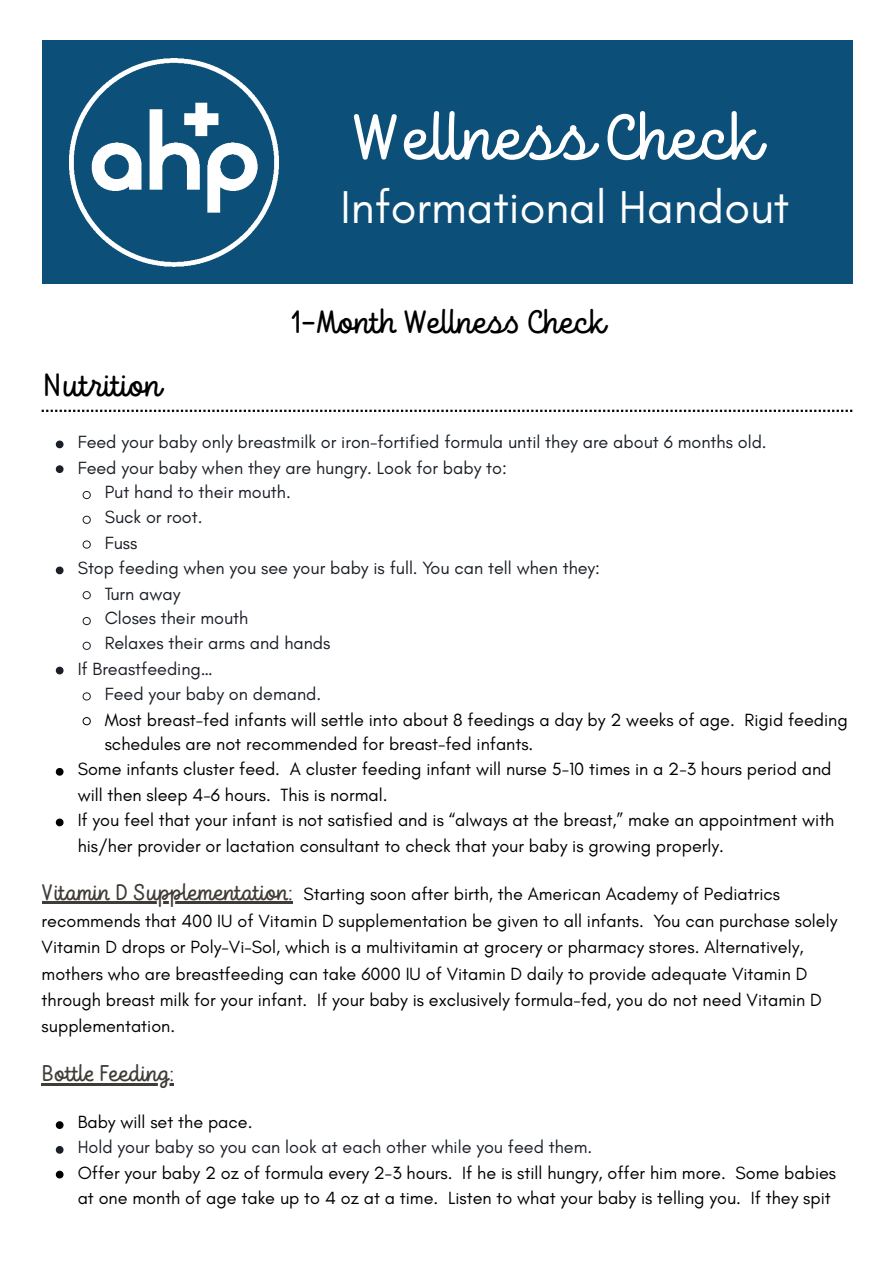
<style>
.page{position:relative;width:894px;height:1263px;background:#fff}
.page>*{position:absolute;margin:0;border:0;box-sizing:border-box;transform-origin:0 0}
.t1{font:64.65px "TT Milks Script";color:#fff}
.t2{font:46.8px "Glacial Indifference";color:#fff}
.t3{font:32.25px "TT Milks Script";color:#000}
.t4{font:22.65px "TT Milks Script";color:#403c38}
.t5{font:18px/26.4px "Glacial Indifference";color:#000}
.t6{font:18px "Glacial Indifference";color:#1b1f27}
.s1{font-family:"TT Milks Script";font-size:22.5px;color:#403c38}
</style>
<div class="page">
<hr style="left:42px;top:901px;width:250px;height:2px;background:#403c38">
<hr style="left:42px;top:1083px;width:132px;height:3px;background:#403c38">
<div style="left:42px;top:40px;width:810px;height:244px;background:#0c4f78"></div>
<img style="left:70px;top:58px;width:208px;height:208px">
<svg style="left:42px;top:410px;width:810px;height:2px"></svg>
<svg style="left:56px;top:441px;width:7px;height:7px"></svg>
<svg style="left:56px;top:465px;width:7px;height:8px"></svg>
<svg style="left:82px;top:491px;width:9px;height:8px"></svg>
<svg style="left:82px;top:515px;width:9px;height:9px"></svg>
<svg style="left:82px;top:540px;width:9px;height:9px"></svg>
<svg style="left:56px;top:567px;width:7px;height:7px"></svg>
<svg style="left:82px;top:591px;width:9px;height:8px"></svg>
<svg style="left:82px;top:617px;width:9px;height:8px"></svg>
<svg style="left:82px;top:641px;width:9px;height:9px"></svg>
<svg style="left:56px;top:667px;width:7px;height:7px"></svg>
<svg style="left:82px;top:692px;width:9px;height:9px"></svg>
<svg style="left:82px;top:717px;width:9px;height:8px"></svg>
<svg style="left:56px;top:768px;width:7px;height:8px"></svg>
<svg style="left:56px;top:819px;width:7px;height:7px"></svg>
<svg style="left:56px;top:1121px;width:7px;height:8px"></svg>
<svg style="left:56px;top:1146px;width:7px;height:8px"></svg>
<svg style="left:56px;top:1171px;width:7px;height:7px"></svg>
<p class="t1" style="left:351px;top:101px;width:407px">Wellness Check</p>
<p class="t2" style="left:340px;top:179px;width:450px">Informational Handout</p>
<h1 class="t3" style="left:291px;top:304px;width:314px">1-Month Wellness Check</h1>
<p class="t3" style="left:43px;top:367px;width:118px">Nutrition</p>
<p class="t6" style="left:78px;top:431px;width:690px">Feed your baby only breastmilk or iron-fortified formula until they are about 6 months old.</p>
<p class="t6" style="left:78px;top:457px;width:430px">Feed your baby when they are hungry. Look for baby to:</p>
<p class="t6" style="left:105px;top:481px;width:188px">Put hand to their mouth.</p>
<p class="t6" style="left:105px;top:506px;width:99px">Suck or root.</p>
<p class="t6" style="left:105px;top:532px;width:34px">Fuss</p>
<p class="t6" style="left:78px;top:557px;width:524px">Stop feeding when you see your baby is full. You can tell when they:</p>
<p class="t6" style="left:105px;top:583px;width:77px">Turn away</p>
<p class="t6" style="left:105px;top:607px;width:145px">Closes their mouth</p>
<p class="t6" style="left:105px;top:632px;width:227px">Relaxes their arms and hands</p>
<p class="t6" style="left:78px;top:658px;width:137px">If Breastfeeding…</p>
<p class="t6" style="left:105px;top:683px;width:218px">Feed your baby on demand.</p>
<p class="t5" style="left:105px;top:707px;width:744px;line-height:24.8px">Most breast-fed infants will settle into about 8 feedings a day by 2 weeks of age. Rigid feeding schedules are not recommended for breast-fed infants.</p>
<p class="t5" style="left:78px;top:756px;width:755px;line-height:25.8px">Some infants cluster feed. A cluster feeding infant will nurse 5-10 times in a 2-3 hours period and will then sleep 4-6 hours. This is normal.</p>
<p class="t5" style="left:78px;top:807px;width:758px;line-height:25.8px">If you feel that your infant is not satisfied and is “always at the breast,” make an appointment with his/her provider or lactation consultant to check that your baby is growing properly.</p>
<h3 class="t5" style="left:42px;top:881px;width:797px"><span class="s1">Vitamin D Supplementation:</span> Starting soon after birth, the American Academy of Pediatrics recommends that 400 IU of Vitamin D supplementation be given to all infants. You can purchase solely Vitamin D drops or Poly-Vi-Sol, which is a multivitamin at grocery or pharmacy stores. Alternatively, mothers who are breastfeeding can take 6000 IU of Vitamin D daily to provide adequate Vitamin D through breast milk for your infant. If your baby is exclusively formula-fed, you do not need Vitamin D supplementation.</h3>
<h2 class="t4" style="left:42px;top:1061px;width:134px">Bottle Feeding:</h2>
<p class="t5" style="left:78px;top:1109px;width:176px">Baby will set the pace.</p>
<p class="t6" style="left:78px;top:1136px;width:516px">Hold your baby so you can look at each other while you feed them.</p>
<p class="t5" style="left:78px;top:1160px;width:759px;line-height:24.8px">Offer your baby 2 oz of formula every 2-3 hours. If he is still hungry, offer him more. Some babies at one month of age take up to 4 oz at a time. Listen to what your baby is telling you. If they spit</p>
</div>
